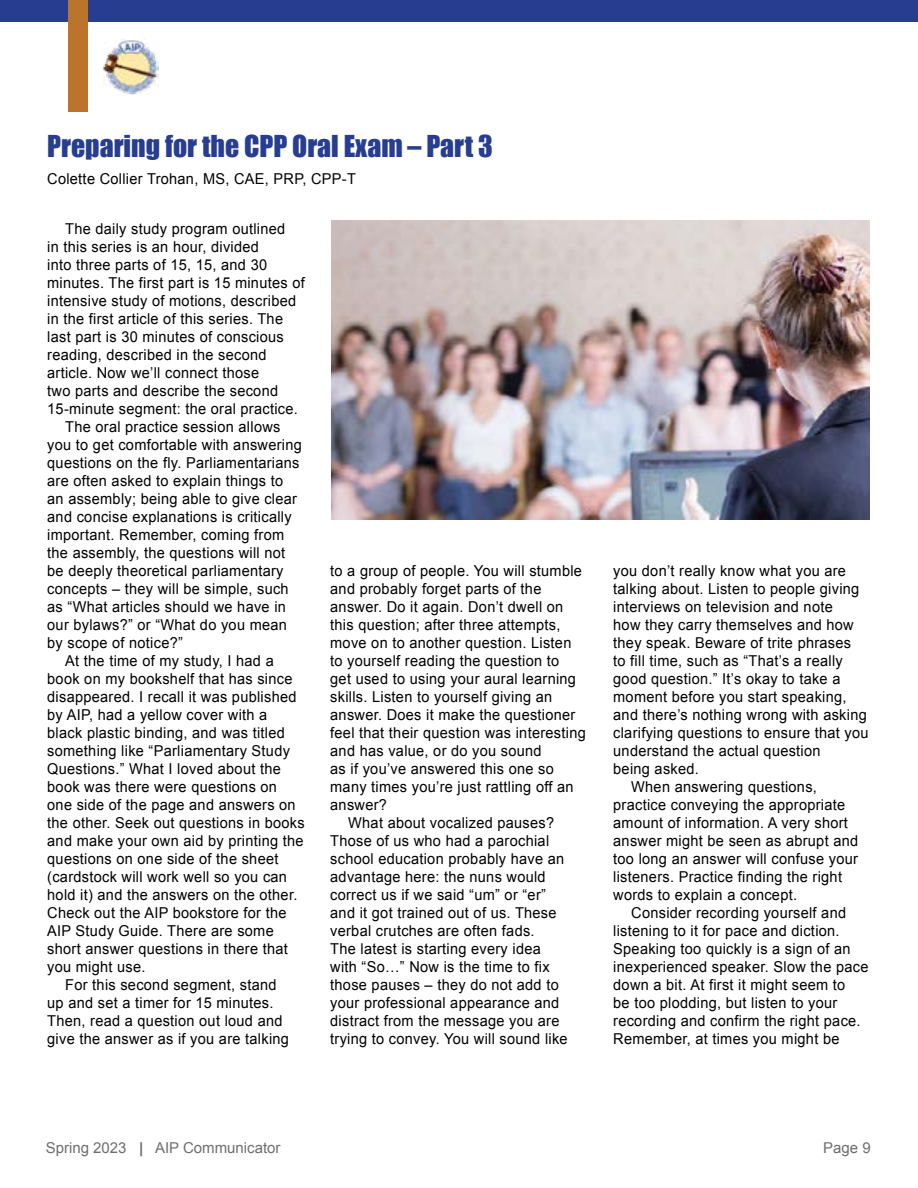
<style>
.page{position:relative;width:918px;height:1188px;background:#fff}
.page>*{position:absolute;margin:0;border:0;box-sizing:border-box;transform-origin:0 0}
.t1{font:27.75px "Impact";color:#273d8f}
.t2{font:15px "Arial";letter-spacing:.02em;color:#000}
.t3{font:15px "Arial";color:#6d6e71}
.s1{font-weight:700}
</style>
<div class="page">
<div style="left:0;top:0;width:918px;height:22px;background:#273d8f"></div>
<div style="left:68px;top:0;width:19px;height:111px;background:#ba742b"></div>
<img style="left:103px;top:39px;width:55px;height:56px">
<img style="left:331px;top:220px;width:539px;height:299px">
<h1 class="t1" style="left:47px;top:125px;width:447px">Preparing for the CPP Oral Exam – Part 3</h1>
<p class="t2" style="left:47px;top:169px;width:310px">Colette Collier Trohan, MS, CAE, PRP, CPP-T</p>
<p class="t2" style="left:65px;top:219px;width:222px">The daily study program outlined</p>
<p class="t2" style="left:47px;top:237px;width:213px">in this series is an hour, divided</p>
<p class="t2" style="left:47px;top:255px;width:221px">into three parts of 15, 15, and 30</p>
<p class="t2" style="left:47px;top:273px;width:259px">minutes. The first part is 15 minutes of</p>
<p class="t2" style="left:47px;top:291px;width:251px">intensive study of motions, described</p>
<p class="t2" style="left:47px;top:309px;width:237px">in the first article of this series. The</p>
<p class="t2" style="left:47px;top:327px;width:238px">last part is 30 minutes of conscious</p>
<p class="t2" style="left:47px;top:345px;width:221px">reading, described in the second</p>
<p class="t2" style="left:47px;top:363px;width:213px">article. Now we’ll connect those</p>
<p class="t2" style="left:47px;top:381px;width:232px">two parts and describe the second</p>
<p class="t2" style="left:47px;top:399px;width:252px">15-minute segment: the oral practice.</p>
<p class="t2" style="left:65px;top:417px;width:217px">The oral practice session allows</p>
<p class="t2" style="left:47px;top:435px;width:256px">you to get comfortable with answering</p>
<p class="t2" style="left:47px;top:453px;width:254px">questions on the fly. Parliamentarians</p>
<p class="t2" style="left:47px;top:471px;width:237px">are often asked to explain things to</p>
<p class="t2" style="left:47px;top:489px;width:251px">an assembly; being able to give clear</p>
<p class="t2" style="left:47px;top:507px;width:246px">and concise explanations is critically</p>
<p class="t2" style="left:47px;top:525px;width:239px">important. Remember, coming from</p>
<p class="t2" style="left:47px;top:543px;width:239px">the assembly, the questions will not</p>
<p class="t2" style="left:47px;top:561px;width:238px">be deeply theoretical parliamentary</p>
<p class="t2" style="left:47px;top:579px;width:243px">concepts – they will be simple, such</p>
<p class="t2" style="left:47px;top:597px;width:240px">as “What articles should we have in</p>
<p class="t2" style="left:47px;top:615px;width:241px">our bylaws?” or “What do you mean</p>
<p class="t2" style="left:47px;top:633px;width:137px">by scope of notice?”</p>
<p class="t2" style="left:65px;top:651px;width:210px">At the time of my study, I had a</p>
<p class="t2" style="left:47px;top:669px;width:247px">book on my bookshelf that has since</p>
<p class="t2" style="left:47px;top:687px;width:251px">disappeared. I recall it was published</p>
<p class="t2" style="left:47px;top:705px;width:222px">by AIP, had a yellow cover with a</p>
<p class="t2" style="left:47px;top:723px;width:239px">black plastic binding, and was titled</p>
<p class="t2" style="left:47px;top:741px;width:244px">something like “Parliamentary Study</p>
<p class="t2" style="left:47px;top:759px;width:235px">Questions.” What I loved about the</p>
<p class="t2" style="left:47px;top:777px;width:231px">book was there were questions on</p>
<p class="t2" style="left:47px;top:795px;width:250px">one side of the page and answers on</p>
<p class="t2" style="left:47px;top:813px;width:259px">the other. Seek out questions in books</p>
<p class="t2" style="left:47px;top:831px;width:258px">and make your own aid by printing the</p>
<p class="t2" style="left:47px;top:849px;width:233px">questions on one side of the sheet</p>
<p class="t2" style="left:47px;top:867px;width:241px">(cardstock will work well so you can</p>
<p class="t2" style="left:47px;top:885px;width:252px">hold it) and the answers on the other.</p>
<p class="t2" style="left:47px;top:903px;width:241px">Check out the AIP bookstore for the</p>
<p class="t2" style="left:47px;top:921px;width:228px">AIP Study Guide. There are some</p>
<p class="t2" style="left:47px;top:939px;width:242px">short answer questions in there that</p>
<p class="t2" style="left:47px;top:957px;width:100px">you might use.</p>
<p class="t2" style="left:65px;top:975px;width:213px">For this second segment, stand</p>
<p class="t2" style="left:47px;top:993px;width:228px">up and set a timer for 15 minutes.</p>
<p class="t2" style="left:47px;top:1011px;width:237px">Then, read a question out loud and</p>
<p class="t2" style="left:47px;top:1029px;width:243px">give the answer as if you are talking</p>
<p class="t2" style="left:330px;top:561px;width:253px">to a group of people. You will stumble</p>
<p class="t2" style="left:330px;top:579px;width:213px">and probably forget parts of the</p>
<p class="t2" style="left:330px;top:597px;width:235px">answer. Do it again. Don’t dwell on</p>
<p class="t2" style="left:330px;top:615px;width:232px">this question; after three attempts,</p>
<p class="t2" style="left:330px;top:633px;width:243px">move on to another question. Listen</p>
<p class="t2" style="left:330px;top:651px;width:231px">to yourself reading the question to</p>
<p class="t2" style="left:330px;top:669px;width:247px">get used to using your aural learning</p>
<p class="t2" style="left:330px;top:687px;width:224px">skills. Listen to yourself giving an</p>
<p class="t2" style="left:330px;top:705px;width:247px">answer. Does it make the questioner</p>
<p class="t2" style="left:330px;top:723px;width:257px">feel that their question was interesting</p>
<p class="t2" style="left:330px;top:741px;width:213px">and has value, or do you sound</p>
<p class="t2" style="left:330px;top:759px;width:225px">as if you’ve answered this one so</p>
<p class="t2" style="left:330px;top:777px;width:245px">many times you’re just rattling off an</p>
<p class="t2" style="left:330px;top:795px;width:58px">answer?</p>
<p class="t2" style="left:348px;top:813px;width:207px">What about vocalized pauses?</p>
<p class="t2" style="left:330px;top:831px;width:221px">Those of us who had a parochial</p>
<p class="t2" style="left:330px;top:849px;width:236px">school education probably have an</p>
<p class="t2" style="left:330px;top:867px;width:217px">advantage here: the nuns would</p>
<p class="t2" style="left:330px;top:885px;width:217px">correct us if we said “um” or “er”</p>
<p class="t2" style="left:330px;top:903px;width:228px">and it got trained out of us. These</p>
<p class="t2" style="left:330px;top:921px;width:206px">verbal crutches are often fads.</p>
<p class="t2" style="left:330px;top:939px;width:212px">The latest is starting every idea</p>
<p class="t2" style="left:330px;top:957px;width:221px">with “So…” Now is the time to fix</p>
<p class="t2" style="left:330px;top:975px;width:230px">those pauses – they do not add to</p>
<p class="t2" style="left:330px;top:993px;width:231px">your professional appearance and</p>
<p class="t2" style="left:330px;top:1011px;width:231px">distract from the message you are</p>
<p class="t2" style="left:330px;top:1029px;width:239px">trying to convey. You will sound like</p>
<p class="t2" style="left:613px;top:561px;width:234px">you don’t really know what you are</p>
<p class="t2" style="left:613px;top:579px;width:248px">talking about. Listen to people giving</p>
<p class="t2" style="left:613px;top:597px;width:221px">interviews on television and note</p>
<p class="t2" style="left:613px;top:615px;width:242px">how they carry themselves and how</p>
<p class="t2" style="left:613px;top:633px;width:239px">they speak. Beware of trite phrases</p>
<p class="t2" style="left:613px;top:651px;width:231px">to fill time, such as “That’s a really</p>
<p class="t2" style="left:613px;top:669px;width:229px">good question.” It’s okay to take a</p>
<p class="t2" style="left:613px;top:687px;width:235px">moment before you start speaking,</p>
<p class="t2" style="left:613px;top:705px;width:255px">and there’s nothing wrong with asking</p>
<p class="t2" style="left:613px;top:723px;width:257px">clarifying questions to ensure that you</p>
<p class="t2" style="left:613px;top:741px;width:209px">understand the actual question</p>
<p class="t2" style="left:613px;top:759px;width:87px">being asked.</p>
<p class="t2" style="left:631px;top:777px;width:187px">When answering questions,</p>
<p class="t2" style="left:613px;top:795px;width:233px">practice conveying the appropriate</p>
<p class="t2" style="left:613px;top:813px;width:236px">amount of information. A very short</p>
<p class="t2" style="left:613px;top:831px;width:246px">answer might be seen as abrupt and</p>
<p class="t2" style="left:613px;top:849px;width:246px">too long an answer will confuse your</p>
<p class="t2" style="left:613px;top:867px;width:230px">listeners. Practice finding the right</p>
<p class="t2" style="left:613px;top:885px;width:185px">words to explain a concept.</p>
<p class="t2" style="left:631px;top:903px;width:216px">Consider recording yourself and</p>
<p class="t2" style="left:613px;top:921px;width:228px">listening to it for pace and diction.</p>
<p class="t2" style="left:613px;top:939px;width:239px">Speaking too quickly is a sign of an</p>
<p class="t2" style="left:613px;top:957px;width:257px">inexperienced speaker. Slow the pace</p>
<p class="t2" style="left:613px;top:975px;width:234px">down a bit. At first it might seem to</p>
<p class="t2" style="left:613px;top:993px;width:226px">be too plodding, but listen to your</p>
<p class="t2" style="left:613px;top:1011px;width:249px">recording and confirm the right pace.</p>
<p class="t2" style="left:613px;top:1029px;width:228px">Remember, at times you might be</p>
<p class="t3" style="left:46px;top:1138px;width:236px">Spring 2023 <span class="s1">|</span> AIP Communicator</p>
<p class="t3" style="left:823px;top:1138px;width:49px">Page 9</p>
</div>
